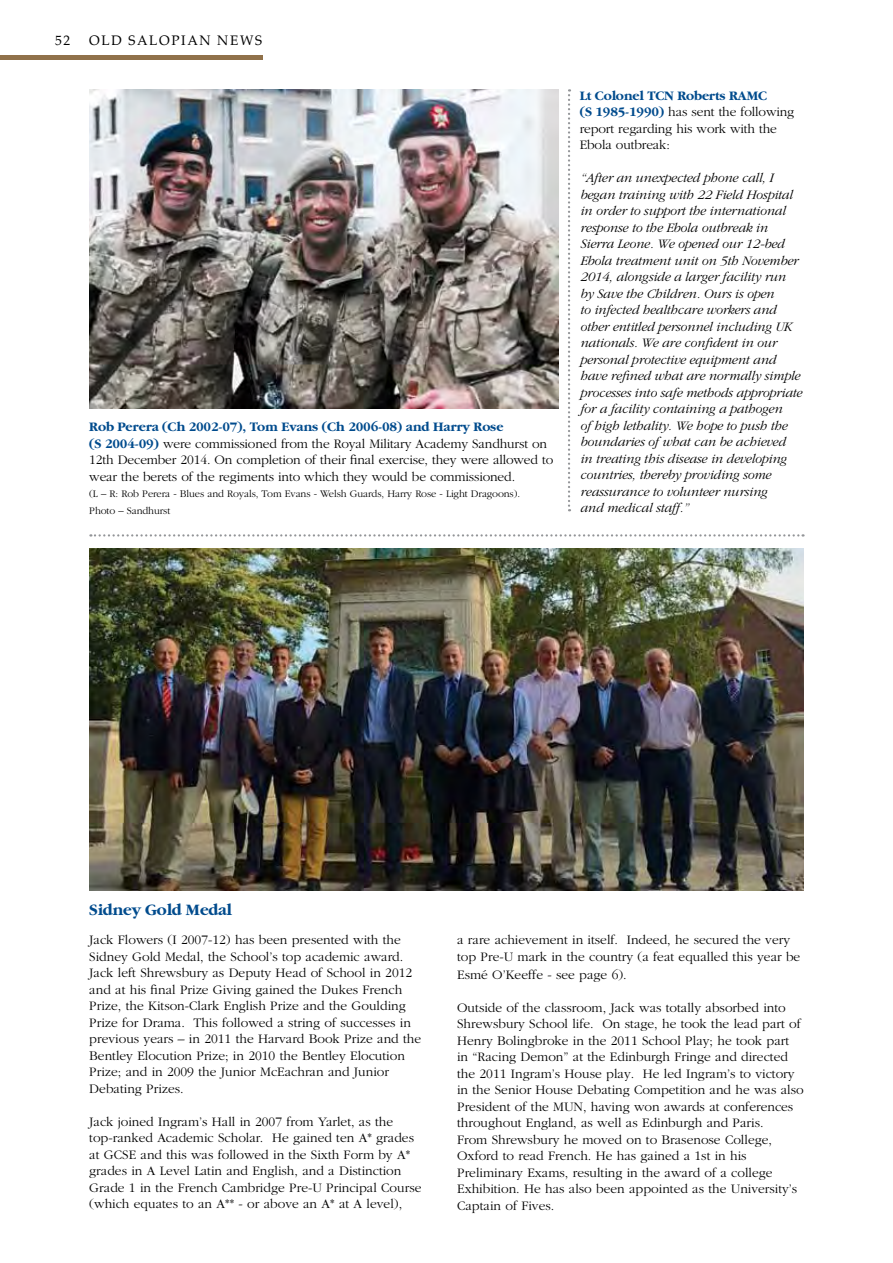
<style>
.page{position:relative;width:893px;height:1263px;background:#fff}
.page>*{position:absolute;margin:0;border:0;box-sizing:border-box;transform-origin:0 0}
.t1{font:700 16.5px "Garamond";letter-spacing:-.01em;color:#004b8d}
.t2{font:300 13.5px/16.5px "Garamond";color:#000}
.t3{font:italic 300 13.5px/16.5px "Garamond";letter-spacing:-.01em;color:#000}
.t4{font:13.5px "Palatino";letter-spacing:.12em;color:#000}
.t5{font:300 10.5px/16.5px "Garamond";letter-spacing:-.01em;color:#000}
.s1{font-weight:700;color:#004b8d}
</style>
<div class="page">
<div style="left:0;top:55px;width:262px;height:5px;background:#90714a"></div>
<img style="left:89px;top:548px;width:715px;height:343px">
<img style="left:89px;top:89px;width:469px;height:319px">
<svg style="left:90px;top:534px;width:713px;height:2px"></svg>
<svg style="left:568px;top:89px;width:2px;height:422px"></svg>
<p class="t4" style="left:55px;top:29px;width:17px">52</p>
<p class="t4" style="left:89px;top:29px;width:174px">OLD SALOPIAN NEWS</p>
<p class="t2" style="left:89px;top:419px;width:466px"><span class="s1">Rob Perera (Ch 2002-07), Tom Evans (Ch 2006-08) and Harry Rose<br>(S 2004-09)</span> were commissioned from the Royal Military Academy Sandhurst on 12th December 2014. On completion of their final exercise, they were allowed to wear the berets of the regiments into which they would be commissioned.</p>
<p class="t5" style="left:89px;top:486px;width:432px">(L – R: Rob Perera - Blues and Royals, Tom Evans - Welsh Guards, Harry Rose - Light Dragoons).<br>Photo – Sandhurst</p>
<p class="t2" style="left:580px;top:87px;width:216px"><span class="s1">Lt Colonel TCN Roberts RAMC<br>(S 1985-1990)</span> has sent the following report regarding his work with the<br>Ebola outbreak:</p>
<p class="t3" style="left:580px;top:170px;width:224px">“After an unexpected phone call, I began training with 22 Field Hospital in order to support the international response to the Ebola outbreak in Sierra Leone. We opened our 12-bed Ebola treatment unit on 5th November 2014, alongside a larger facility run by Save the Children. Ours is open<br>to infected healthcare workers and other entitled personnel including UK nationals. We are confident in our personal protective equipment and have refined what are normally simple processes into safe methods appropriate for a facility containing a pathogen<br>of high lethality. We hope to push the boundaries of what can be achieved<br>in treating this disease in developing countries, thereby providing some reassurance to volunteer nursing<br>and medical staff.”</p>
<p class="t1" style="left:89px;top:901px;width:144px">Sidney Gold Medal</p>
<p class="t2" style="left:89px;top:932px;width:333px">Jack Flowers (I 2007-12) has been presented with the Sidney Gold Medal, the School’s top academic award.<br>Jack left Shrewsbury as Deputy Head of School in 2012 and at his final Prize Giving gained the Dukes French Prize, the Kitson-Clark English Prize and the Goulding Prize for Drama. This followed a string of successes in previous years – in 2011 the Harvard Book Prize and the Bentley Elocution Prize; in 2010 the Bentley Elocution Prize; and in 2009 the Junior McEachran and Junior Debating Prizes.</p>
<p class="t2" style="left:89px;top:1113px;width:334px">Jack joined Ingram’s Hall in 2007 from Yarlet, as the top-ranked Academic Scholar. He gained ten A* grades at GCSE and this was followed in the Sixth Form by A* grades in A Level Latin and English, and a Distinction Grade 1 in the French Cambridge Pre-U Principal Course (which equates to an A** - or above an A* at A level),</p>
<p class="t2" style="left:457px;top:932px;width:345px">a rare achievement in itself. Indeed, he secured the very top Pre-U mark in the country (a feat equalled this year be</p>
<p class="t2" style="left:457px;top:966px;width:171px">Esmé O’Keeffe - see page 6).</p>
<p class="t2" style="left:457px;top:999px;width:348px">Outside of the classroom, Jack was totally absorbed into Shrewsbury School life. On stage, he took the lead part of Henry Bolingbroke in the 2011 School Play; he took part<br>in “Racing Demon” at the Edinburgh Fringe and directed the 2011 Ingram’s House play. He led Ingram’s to victory in the Senior House Debating Competition and he was also President of the MUN, having won awards at conferences throughout England, as well as Edinburgh and Paris.<br>From Shrewsbury he moved on to Brasenose College, Oxford to read French. He has gained a 1st in his Preliminary Exams, resulting in the award of a college Exhibition. He has also been appointed as the University’s Captain of Fives.</p>
</div>
